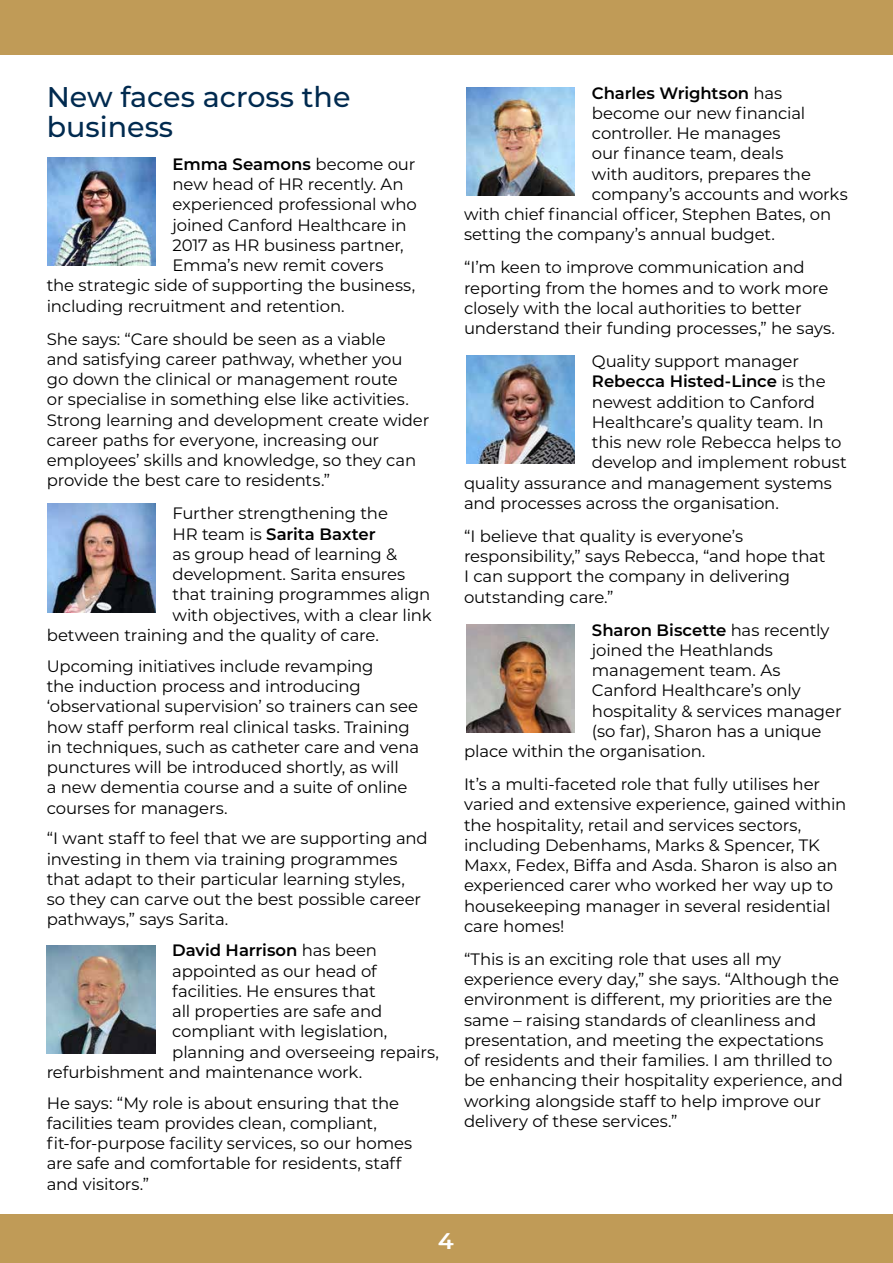
<style>
.page{position:relative;width:893px;height:1263px;background:#fff}
.page>*{position:absolute;margin:0;border:0;box-sizing:border-box;transform-origin:0 0}
.t1{font:500 28.5px/30px "Montserrat";color:#002a4f}
.t2{font:500 22.5px "Montserrat";color:#fff}
.t3{font:16.5px/20.2px "Montserrat";letter-spacing:-.01em;color:#000}
.t4{font:600 16.5px "Montserrat";letter-spacing:-.005em;color:#000}
.s1{font-weight:400}
</style>
<div class="page">
<div style="left:0;top:1214px;width:893px;height:49px;background:#c09b57"></div>
<div style="left:0;top:0;width:893px;height:54px;background:#c09b57"></div>
<img style="left:47px;top:157px;width:109px;height:109px">
<img style="left:47px;top:504px;width:109px;height:108px">
<img style="left:466px;top:87px;width:109px;height:109px">
<img style="left:466px;top:355px;width:109px;height:108px">
<img style="left:466px;top:624px;width:109px;height:108px">
<img style="left:47px;top:945px;width:108px;height:108px">
<h1 class="t1" style="left:47px;top:81px;width:305px">New faces across the business</h1>
<p class="t4" style="left:173px;top:152px;width:244px">Emma Seamons <span class="s1">become our</span></p>
<p class="t3" style="left:173px;top:174px;width:233px">new head of HR recently. An</p>
<p class="t3" style="left:173px;top:194px;width:246px">experienced professional who</p>
<p class="t3" style="left:173px;top:214px;width:235px">joined Canford Healthcare in</p>
<p class="t3" style="left:173px;top:234px;width:233px">2017 as HR business partner,</p>
<p class="t3" style="left:173px;top:255px;width:212px">Emma’s new remit covers</p>
<p class="t3" style="left:47px;top:275px;width:370px">the strategic side of supporting the business,</p>
<p class="t3" style="left:47px;top:295px;width:299px">including recruitment and retention.</p>
<p class="t3" style="left:47px;top:328px;width:384px">She says: “Care should be seen as a viable<br>and satisfying career pathway, whether you<br>go down the clinical or management route<br>or specialise in something else like activities.<br>Strong learning and development create wider career paths for everyone, increasing our employees’ skills and knowledge, so they can provide the best care to residents.”</p>
<p class="t3" style="left:173px;top:503px;width:217px">Further strengthening the</p>
<p class="t4" style="left:173px;top:522px;width:205px"><span class="s1">HR team is</span> Sarita Baxter</p>
<p class="t3" style="left:173px;top:543px;width:226px">as group head of learning &amp;</p>
<p class="t3" style="left:173px;top:564px;width:234px">development. Sarita ensures</p>
<p class="t3" style="left:173px;top:584px;width:259px">that training programmes align</p>
<p class="t3" style="left:173px;top:604px;width:261px">with objectives, with a clear link</p>
<p class="t3" style="left:47px;top:624px;width:334px">between training and the quality of care.</p>
<p class="t3" style="left:47px;top:655px;width:374px">Upcoming initiatives include revamping<br>the induction process and introducing ‘observational supervision’ so trainers can see how staff perform real clinical tasks. Training in techniques, such as catheter care and vena punctures will be introduced shortly, as will<br>a new dementia course and a suite of online courses for managers.</p>
<p class="t3" style="left:47px;top:828px;width:382px">“I want staff to feel that we are supporting and investing in them via training programmes that adapt to their particular learning styles,<br>so they can carve out the best possible career pathways,” says Sarita.</p>
<p class="t4" style="left:172px;top:939px;width:206px">David Harrison <span class="s1">has been</span></p>
<p class="t3" style="left:172px;top:960px;width:206px">appointed as our head of</p>
<p class="t3" style="left:172px;top:980px;width:205px">facilities. He ensures that</p>
<p class="t3" style="left:172px;top:1000px;width:212px">all properties are safe and</p>
<p class="t3" style="left:172px;top:1021px;width:217px">compliant with legislation,</p>
<p class="t3" style="left:172px;top:1041px;width:268px">planning and overseeing repairs,</p>
<p class="t3" style="left:47px;top:1061px;width:317px">refurbishment and maintenance work.</p>
<p class="t3" style="left:47px;top:1092px;width:367px">He says: “My role is about ensuring that the facilities team provides clean, compliant, fit-for-purpose facility services, so our homes are safe and comfortable for residents, staff and visitors.”</p>
<p class="t4" style="left:592px;top:81px;width:192px">Charles Wrightson <span class="s1">has</span></p>
<p class="t3" style="left:592px;top:102px;width:215px">become our new financial</p>
<p class="t3" style="left:592px;top:123px;width:190px">controller. He manages</p>
<p class="t3" style="left:592px;top:143px;width:193px">our finance team, deals</p>
<p class="t3" style="left:592px;top:163px;width:221px">with auditors, prepares the</p>
<p class="t3" style="left:592px;top:183px;width:257px">company’s accounts and works</p>
<p class="t3" style="left:464px;top:204px;width:369px">with chief financial officer, Stephen Bates, on</p>
<p class="t3" style="left:464px;top:224px;width:312px">setting the company’s annual budget.</p>
<p class="t3" style="left:464px;top:257px;width:372px">“I’m keen to improve communication and reporting from the homes and to work more closely with the local authorities to better understand their funding processes,” he says.</p>
<p class="t3" style="left:592px;top:351px;width:209px">Quality support manager</p>
<p class="t4" style="left:592px;top:370px;width:235px">Rebecca Histed-Lince <span class="s1">is the</span></p>
<p class="t3" style="left:592px;top:391px;width:225px">newest addition to Canford</p>
<p class="t3" style="left:592px;top:411px;width:233px">Healthcare’s quality team. In</p>
<p class="t3" style="left:592px;top:432px;width:251px">this new role Rebecca helps to</p>
<p class="t3" style="left:592px;top:452px;width:256px">develop and implement robust</p>
<p class="t3" style="left:464px;top:472px;width:369px">quality assurance and management systems</p>
<p class="t3" style="left:464px;top:492px;width:316px">and processes across the organisation.</p>
<p class="t3" style="left:464px;top:525px;width:363px">“I believe that quality is everyone’s responsibility,” says Rebecca, “and hope that I can support the company in delivering outstanding care.”</p>
<p class="t4" style="left:592px;top:618px;width:239px">Sharon Biscette <span class="s1">has recently</span></p>
<p class="t3" style="left:592px;top:639px;width:183px">joined the Heathlands</p>
<p class="t3" style="left:592px;top:660px;width:190px">management team. As</p>
<p class="t3" style="left:592px;top:680px;width:210px">Canford Healthcare’s only</p>
<p class="t3" style="left:592px;top:700px;width:251px">hospitality &amp; services manager</p>
<p class="t3" style="left:592px;top:720px;width:231px">(so far), Sharon has a unique</p>
<p class="t3" style="left:464px;top:741px;width:243px">place within the organisation.</p>
<p class="t3" style="left:464px;top:774px;width:384px">It’s a multi-faceted role that fully utilises her varied and extensive experience, gained within the hospitality, retail and services sectors, including Debenhams, Marks &amp; Spencer, TK Maxx, Fedex, Biffa and Asda. Sharon is also an experienced carer who worked her way up to housekeeping manager in several residential care homes!</p>
<p class="t3" style="left:464px;top:948px;width:380px">“This is an exciting role that uses all my experience every day,” she says. “Although the environment is different, my priorities are the same – raising standards of cleanliness and presentation, and meeting the expectations of residents and their families. I am thrilled to be enhancing their hospitality experience, and working alongside staff to help improve our delivery of these services.”</p>
<h2 class="t2" style="left:438px;top:1226px;width:17px">4</h2>
</div>
